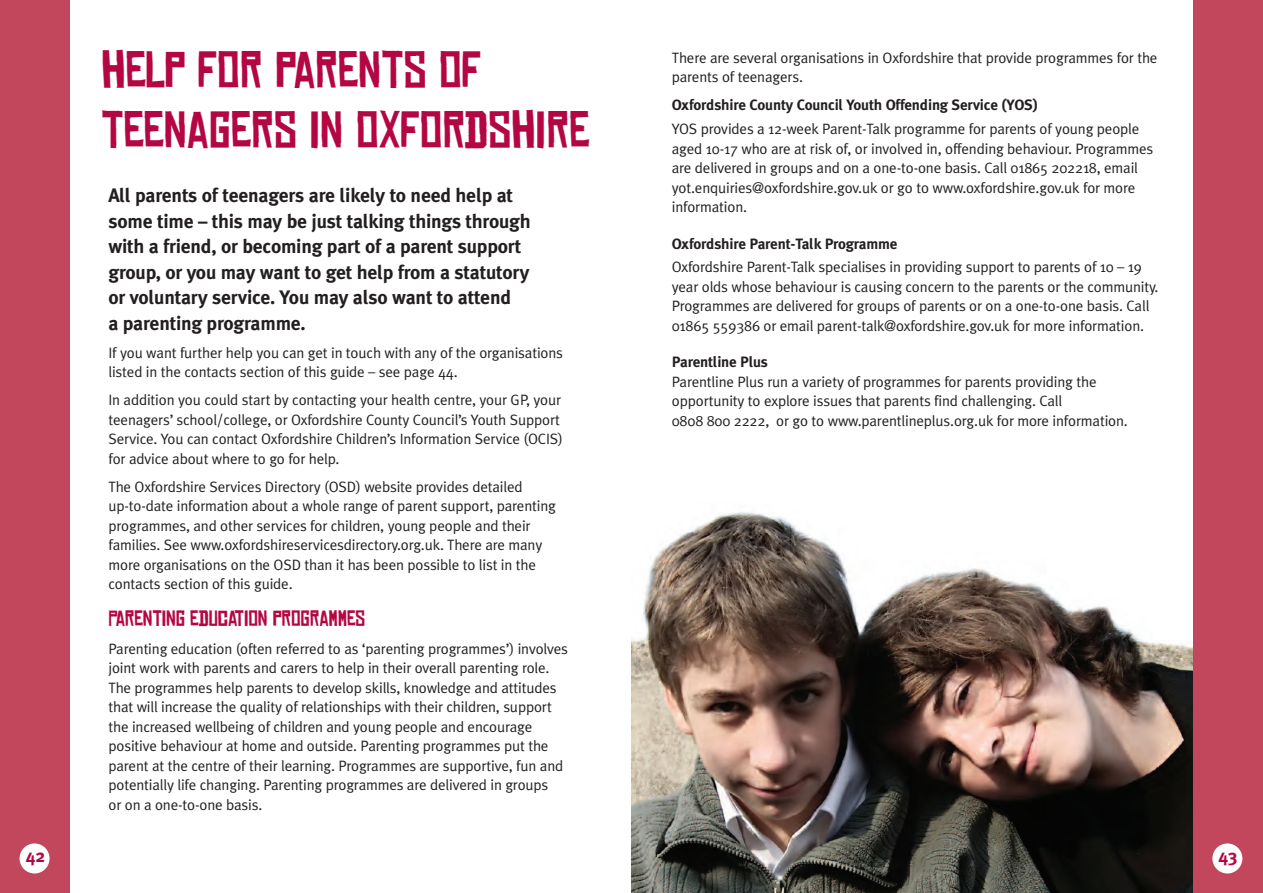
<style>
.page{position:relative;width:1263px;height:893px;background:#fff}
.page>*{position:absolute;margin:0;border:0;box-sizing:border-box;transform-origin:0 0}
.t1{font:49.5px/59.4px "Chinese Rocks Free";color:#b40642}
.t2{font:21px "Chinese Rocks Free";letter-spacing:-.01em;color:#b40642}
.t3{font:700 19.5px/25.5px "Meta Plus";letter-spacing:-.01em;color:#231f20}
.t4{font:700 18px "Meta Plus";color:#b40642}
.t5{font:15px/19.5px "Meta Plus Normal";letter-spacing:-.01em;color:#231f20}
.t6{font:700 15px "Meta Plus";letter-spacing:-.01em;color:#231f20}
</style>
<div class="page">
<div style="left:0;top:0;width:70px;height:893px;background:#c2475c"></div>
<div style="left:20px;top:843px;width:30px;height:30px;background:#fff;border-radius:50%"></div>
<img style="left:631px;top:512px;width:562px;height:381px">
<div style="left:1193px;top:0;width:70px;height:893px;background:#c2475c"></div>
<div style="left:1212px;top:843px;width:30px;height:30px;background:#fff;border-radius:50%"></div>
<p class="t4" style="left:26px;top:845px;width:21px">42</p>
<h1 class="t1" style="left:101px;top:41px;width:490px">HELP FOR PARENTS OF<br>TEENAGERS IN OXFORDSHIRE</h1>
<p class="t5" style="left:672px;top:48px;width:487px">There are several organisations in Oxfordshire that provide programmes for the parents of teenagers.</p>
<p class="t6" style="left:672px;top:96px;width:368px">Oxfordshire County Council Youth Offending Service (YOS)</p>
<p class="t5" style="left:672px;top:119px;width:483px">YOS provides a 12-week Parent-Talk programme for parents of young people aged 10-17 who are at risk of, or involved in, offending behaviour. Programmes are delivered in groups and on a one-to-one basis. Call 01865 202218, email yot.enquiries@oxfordshire.gov.uk or go to www.oxfordshire.gov.uk for more information.</p>
<p class="t6" style="left:672px;top:235px;width:227px">Oxfordshire Parent-Talk Programme</p>
<p class="t5" style="left:672px;top:257px;width:488px">Oxfordshire Parent-Talk specialises in providing support to parents of 10 – 19 year olds whose behaviour is causing concern to the parents or the community.<br>Programmes are delivered for groups of parents or on a one-to-one basis. Call 01865 559386 or email parent-talk@oxfordshire.gov.uk for more information.</p>
<p class="t6" style="left:672px;top:353px;width:98px">Parentline Plus</p>
<p class="t5" style="left:672px;top:372px;width:458px">Parentline Plus run a variety of programmes for parents providing the opportunity to explore issues that parents find challenging. Call<br>0808 800 2222, or go to www.parentlineplus.org.uk for more information.</p>
<p class="t3" style="left:108px;top:183px;width:424px">All parents of teenagers are likely to need help at some time – this may be just talking things through with a friend, or becoming part of a parent support group, or you may want to get help from a statutory or voluntary service. You may also want to attend<br>a parenting programme.</p>
<p class="t5" style="left:108px;top:343px;width:456px">If you want further help you can get in touch with any of the organisations listed in the contacts section of this guide – see page 44.</p>
<p class="t5" style="left:108px;top:390px;width:456px">In addition you could start by contacting your health centre, your GP, your teenagers’ school/college, or Oxfordshire County Council’s Youth Support Service. You can contact Oxfordshire Children’s Information Service (OCIS) for advice about where to go for help.</p>
<p class="t5" style="left:108px;top:477px;width:449px">The Oxfordshire Services Directory (OSD) website provides detailed up-to-date information about a whole range of parent support, parenting programmes, and other services for children, young people and their families. See www.oxfordshireservicesdirectory.org.uk. There are many more organisations on the OSD than it has been possible to list in the contacts section of this guide.</p>
<h2 class="t2" style="left:108px;top:606px;width:258px">PARENTING EDUCATION PROGRAMMES</h2>
<p class="t5" style="left:108px;top:639px;width:461px">Parenting education (often referred to as ‘parenting programmes’) involves joint work with parents and carers to help in their overall parenting role.<br>The programmes help parents to develop skills, knowledge and attitudes that will increase the quality of relationships with their children, support the increased wellbeing of children and young people and encourage positive behaviour at home and outside. Parenting programmes put the parent at the centre of their learning. Programmes are supportive, fun and potentially life changing. Parenting programmes are delivered in groups<br>or on a one-to-one basis.</p>
<p class="t4" style="left:1218px;top:845px;width:21px">43</p>
</div>
